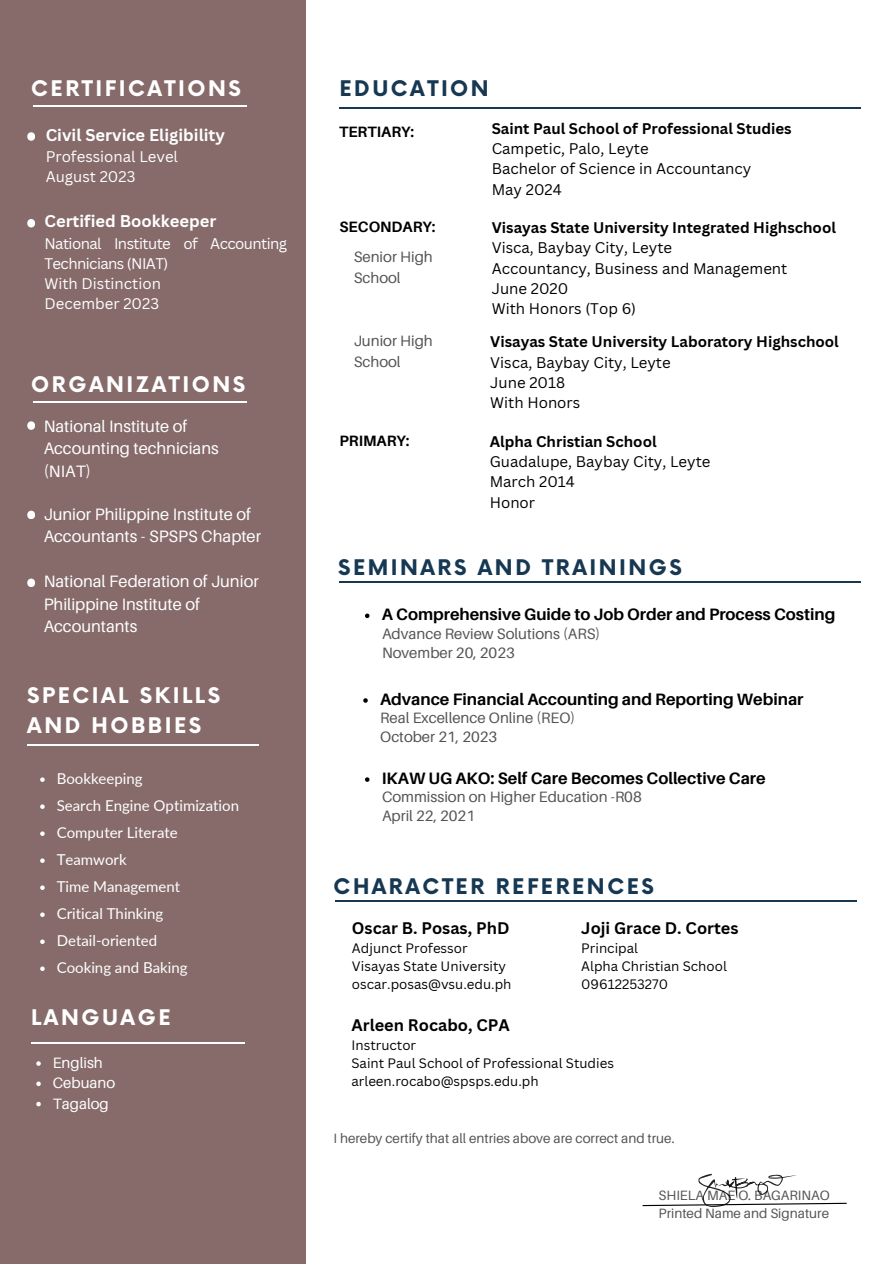
<style>
.page{position:relative;width:894px;height:1264px;background:#fff}
.page>*{position:absolute;margin:0;border:0;box-sizing:border-box;transform-origin:0 0}
.t1{font:700 21px/29.2px "Now";letter-spacing:.12em;color:#fff}
.t2{font:700 21px "Now";letter-spacing:.12em;color:#163853}
.t3{font:16.5px/22.5px "Aileron";color:#fff}
.t4{font:700 16.5px "Aileron";color:#000}
.t5{font:700 16.5px "Canva Sans";color:#fff}
.t6{font:700 16.35px "Canva Sans";color:#000}
.t7{font:15px/20.2px "Canva Sans";color:#000}
.t8{font:15px/19.2px "Aileron";color:#545454}
.t9{font:15px "Lato";color:#fff}
.t10{font:700 15px/20.2px "Canva Sans";color:#000}
.t11{font:15px/20.2px "Canva Sans";letter-spacing:-.04em;color:#fff}
.t12{font:15px/20.2px "Canva Sans";color:#fff}
.t13{font:700 15px "Aileron";color:#000}
.t14{font:15px "Aileron";color:#fff}
.t15{font:13.5px "Aileron";color:#545454}
.t16{font:13.35px "Canva Sans";color:#000}
.s1{font-weight:700}
.s2{font-weight:400}
</style>
<div class="page">
<div style="left:0;top:0;width:305px;height:1263px;background:#876b6b"></div>
<hr style="left:339px;top:107px;width:522px;height:1px;background:#163853">
<hr style="left:34px;top:105px;width:213px;height:1px;background:#fff">
<hr style="left:34px;top:401px;width:213px;height:1px;background:#fff">
<hr style="left:27px;top:744px;width:231px;height:2px;background:#fff">
<svg style="left:40px;top:777px;width:5px;height:5px"></svg>
<svg style="left:40px;top:804px;width:5px;height:5px"></svg>
<svg style="left:40px;top:831px;width:5px;height:5px"></svg>
<svg style="left:40px;top:858px;width:5px;height:5px"></svg>
<svg style="left:40px;top:885px;width:5px;height:5px"></svg>
<svg style="left:40px;top:912px;width:5px;height:5px"></svg>
<svg style="left:40px;top:939px;width:5px;height:5px"></svg>
<svg style="left:40px;top:966px;width:5px;height:5px"></svg>
<svg style="left:365px;top:613px;width:4px;height:5px"></svg>
<hr style="left:339px;top:581px;width:522px;height:1px;background:#163853">
<svg style="left:363px;top:698px;width:4px;height:4px"></svg>
<svg style="left:365px;top:777px;width:4px;height:4px"></svg>
<svg style="left:27px;top:132px;width:8px;height:9px"></svg>
<svg style="left:27px;top:219px;width:8px;height:8px"></svg>
<svg style="left:27px;top:421px;width:8px;height:9px"></svg>
<svg style="left:27px;top:510px;width:8px;height:9px"></svg>
<hr style="left:335px;top:900px;width:521px;height:1px;background:#163853">
<svg style="left:642px;top:1202px;width:205px;height:4px"></svg>
<svg style="left:27px;top:578px;width:8px;height:9px"></svg>
<hr style="left:31px;top:1042px;width:214px;height:1px;background:#fff">
<svg style="left:36px;top:1061px;width:5px;height:4px"></svg>
<svg style="left:36px;top:1081px;width:5px;height:5px"></svg>
<svg style="left:36px;top:1101px;width:5px;height:5px"></svg>
<svg style="left:698px;top:1173px;width:37px;height:34px"></svg>
<svg style="left:734px;top:1176px;width:4px;height:22px"></svg>
<svg style="left:725px;top:1178px;width:22px;height:10px"></svg>
<svg style="left:747px;top:1174px;width:49px;height:20px"></svg>
<h1 class="t1" style="left:31px;top:75px;width:211px">CERTIFICATIONS</h1>
<p class="t5" style="left:46px;top:123px;width:181px">Civil Service Eligibility</p>
<p class="t12" style="left:46px;top:146px;width:134px">Professional Level<br>August 2023</p>
<p class="t5" style="left:44px;top:210px;width:173px">Certified Bookkeeper</p>
<p class="t11" style="left:44px;top:233px;width:244px">National Institute of Accounting<br>Technicians (NIAT)<br>With Distinction<br>December 2023</p>
<p class="t1" style="left:31px;top:371px;width:215px">ORGANIZATIONS</p>
<p class="t3" style="left:44px;top:414px;width:176px">National Institute of<br>Accounting technicians (NIAT)</p>
<p class="t3" style="left:44px;top:502px;width:219px">Junior Philippine Institute of<br>Accountants - SPSPS Chapter</p>
<p class="t3" style="left:44px;top:570px;width:216px">National Federation of Junior<br>Philippine Institute of<br>Accountants</p>
<p class="t1" style="left:27px;top:682px;width:194px">SPECIAL SKILLS<br>AND HOBBIES</p>
<p class="t9" style="left:57px;top:769px;width:87px">Bookkeeping</p>
<h1 class="t9" style="left:57px;top:796px;width:184px">Search Engine Optimization</h1>
<p class="t9" style="left:57px;top:823px;width:122px">Computer Literate</p>
<p class="t9" style="left:57px;top:850px;width:71px">Teamwork</p>
<p class="t9" style="left:57px;top:877px;width:125px">Time Management</p>
<h1 class="t9" style="left:57px;top:904px;width:108px">Critical Thinking</h1>
<p class="t9" style="left:57px;top:931px;width:102px">Detail-oriented</p>
<h3 class="t9" style="left:57px;top:958px;width:132px">Cooking and Baking</h3>
<p class="t1" style="left:31px;top:1003px;width:141px">LANGUAGE</p>
<p class="t14" style="left:53px;top:1053px;width:51px">English</p>
<h4 class="t14" style="left:53px;top:1073px;width:64px">Cebuano</h4>
<p class="t14" style="left:53px;top:1093px;width:58px">Tagalog</p>
<h1 class="t2" style="left:339px;top:77px;width:151px">EDUCATION</h1>
<h3 class="t13" style="left:339px;top:122px;width:77px">TERTIARY:</h3>
<h1 class="t13" style="left:339px;top:217px;width:97px">SECONDARY:</h1>
<h2 class="t8" style="left:353px;top:247px;width:81px;line-height:20.2px">Senior High<br>School</h2>
<h3 class="t7" style="left:491px;top:118px;width:301px"><span class="s1">Saint Paul School of Professional Studies<br></span>Campetic, Palo, Leyte<br>Bachelor of Science in Accountancy<br>May 2024</h3>
<h3 class="t7" style="left:491px;top:217px;width:346px"><span class="s1">Visayas State University Integrated Highschool<br></span>Visca, Baybay City, Leyte<br>Accountancy, Business and Management<br>June 2020<br>With Honors (Top 6)</h3>
<h2 class="t8" style="left:353px;top:331px;width:81px;line-height:20.2px">Junior High<br>School</h2>
<h3 class="t10" style="left:490px;top:331px;width:350px">Visayas State University Laboratory Highschool<br><span class="s2">Visca, Baybay City, Leyte<br>June 2018<br>With Honors</span></h3>
<h3 class="t13" style="left:339px;top:431px;width:71px">PRIMARY:</h3>
<h3 class="t7" style="left:489px;top:431px;width:222px"><span class="s1">Alpha Christian School<br></span>Guadalupe, Baybay City, Leyte<br>March 2014<br>Honor</h3>
<h2 class="t2" style="left:338px;top:556px;width:345px">SEMINARS AND TRAININGS</h2>
<h3 class="t4" style="left:381px;top:604px;width:455px">A Comprehensive Guide to Job Order and Process Costing</h3>
<h3 class="t8" style="left:382px;top:623px;width:220px">Advance Review Solutions (ARS)<br>November 20, 2023</h3>
<h3 class="t4" style="left:380px;top:689px;width:425px">Advance Financial Accounting and Reporting Webinar</h3>
<h1 class="t8" style="left:380px;top:708px;width:196px">Real Excellence Online (REO)<br>October 21, 2023</h1>
<p class="t4" style="left:381px;top:768px;width:385px">IKAW UG AKO: Self Care Becomes Collective Care</p>
<h3 class="t8" style="left:382px;top:787px;width:261px">Commission on Higher Education -R08<br>April 22, 2021</h3>
<p class="t2" style="left:333px;top:875px;width:322px">CHARACTER REFERENCES</p>
<h3 class="t6" style="left:352px;top:916px;width:159px">Oscar B. Posas, PhD</h3>
<p class="t16" style="left:352px;top:938px;width:117px">Adjunct Professor</p>
<h3 class="t16" style="left:352px;top:956px;width:156px">Visayas State University</h3>
<h1 class="t16" style="left:352px;top:974px;width:161px">oscar.posas@vsu.edu.ph</h1>
<p class="t6" style="left:581px;top:916px;width:159px">Joji Grace D. Cortes</p>
<p class="t16" style="left:581px;top:938px;width:58px">Principal</p>
<p class="t16" style="left:581px;top:956px;width:147px">Alpha Christian School</p>
<p class="t16" style="left:581px;top:974px;width:88px">09612253270</p>
<p class="t6" style="left:351px;top:1013px;width:160px">Arleen Rocabo, CPA</p>
<p class="t16" style="left:351px;top:1036px;width:66px">Instructor</p>
<p class="t16" style="left:351px;top:1053px;width:264px">Saint Paul School of Professional Studies</p>
<p class="t16" style="left:351px;top:1071px;width:189px">arleen.rocabo@spsps.edu.ph</p>
<p class="t15" style="left:333px;top:1129px;width:342px">I hereby certify that all entries above are correct and true.</p>
<p class="t15" style="left:658px;top:1186px;width:173px">SHIELA MAE O. BAGARINAO</p>
<p class="t15" style="left:658px;top:1204px;width:172px">Printed Name and Signature</p>
</div>
